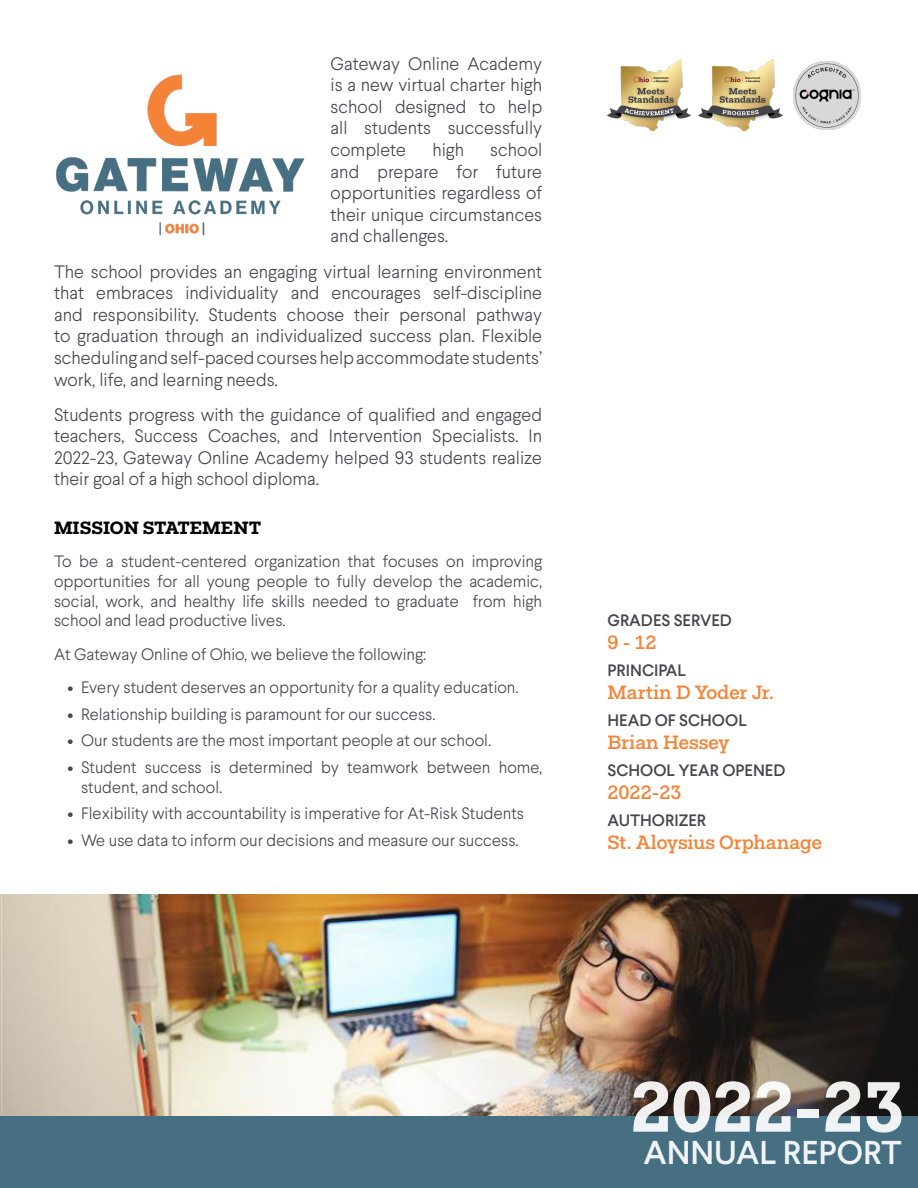
<style>
.page{position:relative;width:918px;height:1188px;background:#fff}
.page>*{position:absolute;margin:0;border:0;box-sizing:border-box;transform-origin:0 0}
.t1{font:700 72px "Fakt Slab";color:#fff}
.t2{font:500 33px "Larsseit";color:#fff}
.t3{font:500 19.5px "Fakt Slab";color:#f58337}
.t4{font:300 18px/21.6px "Larsseit";color:#47474a;text-align:justify}
.t5{font:700 18px "Fakt Slab";color:#000}
.t6{font:300 16.5px/19.8px "Larsseit";color:#47474a;text-align:justify}
.t7{font:500 16.5px "Larsseit";color:#47474a}
</style>
<div class="page">
<img style="left:0;top:894px;width:918px;height:223px">
<img style="left:699px;top:60px;width:83px;height:71px">
<img style="left:56px;top:74px;width:249px;height:162px">
<div style="left:0;top:1117px;width:918px;height:71px;background:#467082"></div>
<img style="left:608px;top:60px;width:83px;height:71px">
<img style="left:793px;top:62px;width:68px;height:67px">
<p class="t4" style="left:331px;top:52px;width:213px">Gateway Online Academy is a new virtual charter high school designed to help all students successfully complete</p>
<p class="t4" style="left:331px;top:139px;width:213px;text-indent:160px">school and prepare for future opportunities regardless of their unique circumstances and challenges.</p>
<p class="t4" style="left:54px;top:260px;width:490px">The school provides an engaging virtual learning environment that embraces individuality and encourages self-discipline and responsibility. Students choose their personal pathway to graduation through an individualized success plan. Flexible scheduling and self-paced courses help accommodate students’ work, life, and learning needs.</p>
<p class="t4" style="left:54px;top:403px;width:490px">Students progress with the guidance of qualified and engaged teachers, Success Coaches, and Intervention Specialists. In 2022-23, Gateway Online Academy helped 93 students realize their goal of a high school diploma.</p>
<p class="t4" style="left:432px;top:139px;width:33px">high</p>
<p class="t5" style="left:54px;top:516px;width:209px">MISSION STATEMENT</p>
<p class="t6" style="left:54px;top:551px;width:490px">To be a student-centered organization that focuses on improving opportunities for all young people to fully develop the academic, social, work, and healthy life skills needed to graduate from high school and lead productive lives.</p>
<p class="t6" style="left:54px;top:644px;width:374px">At Gateway Online of Ohio, we believe the following:</p>
<p class="t6" style="left:68px;top:677px;width:453px">• Every student deserves an opportunity for a quality education.</p>
<p class="t6" style="left:68px;top:704px;width:369px">• Relationship building is paramount for our success.</p>
<p class="t6" style="left:68px;top:730px;width:425px">• Our students are the most important people at our school.</p>
<p class="t6" style="left:81px;top:757px;width:463px;text-indent:-14px">• Student success is determined by teamwork between home, student, and school.</p>
<p class="t6" style="left:68px;top:803px;width:458px">• Flexibility with accountability is imperative for At-Risk Students</p>
<p class="t6" style="left:68px;top:830px;width:453px">• We use data to inform our decisions and measure our success.</p>
<p class="t7" style="left:608px;top:610px;width:126px">GRADES SERVED</p>
<p class="t3" style="left:608px;top:630px;width:51px">9 - 12</p>
<p class="t7" style="left:608px;top:660px;width:80px">PRINCIPAL</p>
<p class="t3" style="left:608px;top:680px;width:168px">Martin D Yoder Jr.</p>
<p class="t7" style="left:608px;top:710px;width:141px">HEAD OF SCHOOL</p>
<p class="t3" style="left:608px;top:730px;width:124px">Brian Hessey</p>
<p class="t7" style="left:608px;top:760px;width:180px">SCHOOL YEAR OPENED</p>
<p class="t3" style="left:608px;top:779px;width:76px">2022-23</p>
<p class="t7" style="left:608px;top:809px;width:100px">AUTHORIZER</p>
<p class="t3" style="left:608px;top:829px;width:216px">St. Aloysius Orphanage</p>
<h1 class="t1" style="left:631px;top:1059px;width:275px">2022-23</h1>
<h2 class="t2" style="left:643px;top:1132px;width:260px">ANNUAL REPORT</h2>
</div>
